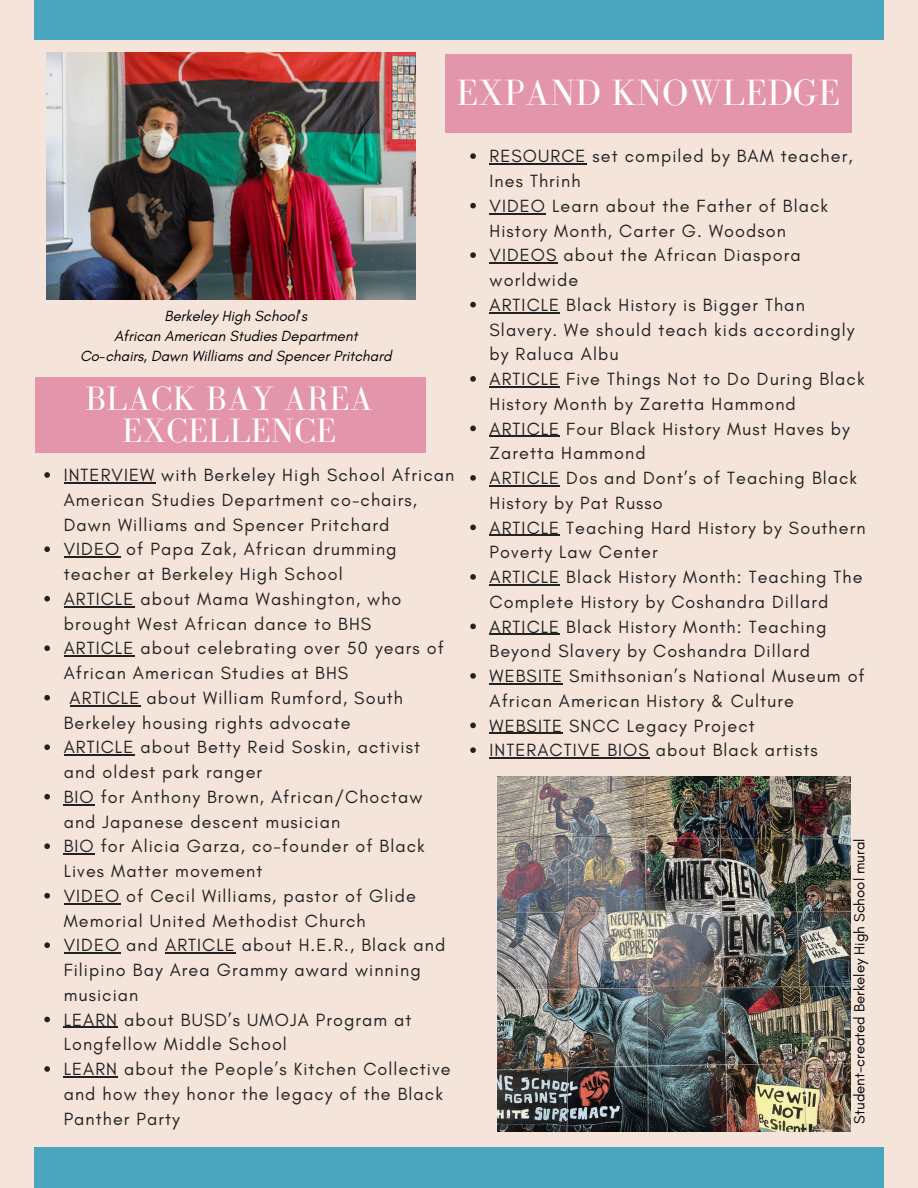
<style>
.page{position:relative;width:918px;height:1188px;background:#f4e4d9}
.page>*{position:absolute;margin:0;border:0;box-sizing:border-box;transform-origin:0 0}
.t1{font:37.65px "Bodoni FLF";letter-spacing:.01em;color:#fff}
.t2{font:34.8px/31.5px "Bodoni FLF";letter-spacing:.01em;color:#fff;text-align:center}
.t3{font:18px/24.8px "Glacial Indifference";letter-spacing:.06em;color:#222}
.t4{font:italic 15px "Glacial Indifference";color:#000}
.t5{font:15px "Glacial Indifference";color:#000}
</style>
<div class="page">
<div style="left:445px;top:54px;width:406px;height:78px;background:#e395ab"></div>
<div style="left:36px;top:378px;width:390px;height:75px;background:#e395ab"></div>
<div style="left:34px;top:1148px;width:850px;height:40px;background:#4aa5bf"></div>
<div style="left:34px;top:0;width:850px;height:40px;background:#4aa5bf"></div>
<img style="left:46px;top:53px;width:369px;height:246px">
<svg style="left:470px;top:153px;width:6px;height:6px"></svg>
<hr style="left:490px;top:163px;width:97px;height:2px;background:#222">
<svg style="left:470px;top:203px;width:6px;height:5px"></svg>
<hr style="left:490px;top:213px;width:56px;height:1px;background:#222">
<svg style="left:470px;top:252px;width:6px;height:6px"></svg>
<hr style="left:490px;top:262px;width:68px;height:2px;background:#222">
<svg style="left:470px;top:302px;width:6px;height:5px"></svg>
<hr style="left:490px;top:312px;width:70px;height:1px;background:#222">
<svg style="left:470px;top:376px;width:6px;height:6px"></svg>
<hr style="left:490px;top:386px;width:70px;height:1px;background:#222">
<svg style="left:470px;top:426px;width:6px;height:5px"></svg>
<hr style="left:490px;top:436px;width:70px;height:1px;background:#222">
<svg style="left:470px;top:475px;width:6px;height:6px"></svg>
<hr style="left:490px;top:485px;width:70px;height:1px;background:#222">
<svg style="left:470px;top:525px;width:6px;height:5px"></svg>
<hr style="left:490px;top:535px;width:70px;height:1px;background:#222">
<svg style="left:470px;top:574px;width:6px;height:6px"></svg>
<hr style="left:490px;top:584px;width:70px;height:1px;background:#222">
<svg style="left:470px;top:624px;width:6px;height:5px"></svg>
<hr style="left:490px;top:634px;width:70px;height:1px;background:#222">
<svg style="left:470px;top:673px;width:6px;height:6px"></svg>
<hr style="left:490px;top:683px;width:73px;height:1px;background:#222">
<svg style="left:470px;top:723px;width:6px;height:5px"></svg>
<hr style="left:490px;top:733px;width:73px;height:1px;background:#222">
<svg style="left:470px;top:747px;width:6px;height:6px"></svg>
<hr style="left:490px;top:757px;width:160px;height:2px;background:#222">
<svg style="left:44px;top:472px;width:6px;height:6px"></svg>
<hr style="left:64px;top:482px;width:91px;height:1px;background:#222">
<svg style="left:44px;top:546px;width:6px;height:6px"></svg>
<hr style="left:64px;top:557px;width:56px;height:1px;background:#222">
<svg style="left:44px;top:596px;width:6px;height:6px"></svg>
<hr style="left:64px;top:606px;width:70px;height:1px;background:#222">
<svg style="left:44px;top:645px;width:6px;height:6px"></svg>
<hr style="left:64px;top:656px;width:70px;height:1px;background:#222">
<svg style="left:44px;top:695px;width:6px;height:6px"></svg>
<hr style="left:70px;top:705px;width:70px;height:1px;background:#222">
<svg style="left:44px;top:744px;width:6px;height:6px"></svg>
<hr style="left:64px;top:755px;width:70px;height:1px;background:#222">
<svg style="left:44px;top:794px;width:6px;height:6px"></svg>
<hr style="left:64px;top:804px;width:31px;height:1px;background:#222">
<svg style="left:44px;top:843px;width:6px;height:6px"></svg>
<hr style="left:64px;top:854px;width:31px;height:1px;background:#222">
<svg style="left:44px;top:893px;width:6px;height:6px"></svg>
<hr style="left:64px;top:903px;width:56px;height:1px;background:#222">
<svg style="left:44px;top:942px;width:6px;height:6px"></svg>
<hr style="left:64px;top:953px;width:56px;height:1px;background:#222">
<hr style="left:165px;top:953px;width:71px;height:1px;background:#222">
<svg style="left:44px;top:1017px;width:6px;height:5px"></svg>
<hr style="left:64px;top:1027px;width:54px;height:1px;background:#222">
<svg style="left:44px;top:1066px;width:6px;height:6px"></svg>
<hr style="left:64px;top:1076px;width:54px;height:1px;background:#222">
<img style="left:498px;top:776px;width:353px;height:356px">
<p class="t1" style="left:456px;top:72px;width:385px">EXPAND KNOWLEDGE</p>
<p class="t4" style="left:165px;top:306px;width:144px">Berkeley High School's</p>
<p class="t4" style="left:114px;top:327px;width:245px">African American Studies Department</p>
<p class="t4" style="left:80px;top:347px;width:313px">Co-chairs, Dawn Williams and Spencer Pritchard</p>
<p class="t2" style="left:85px;top:383px;width:289px">BLACK BAY AREA<br>EXCELLENCE</p>
<p class="t3" style="left:64px;top:462px;width:392px">INTERVIEW with Berkeley High School African<br>American Studies Department co-chairs,<br>Dawn Williams and Spencer Pritchard</p>
<p class="t3" style="left:64px;top:537px;width:334px">VIDEO of Papa Zak, African drumming teacher at Berkeley High School</p>
<p class="t3" style="left:64px;top:586px;width:339px">ARTICLE about Mama Washington, who brought West African dance to BHS</p>
<p class="t3" style="left:64px;top:636px;width:382px">ARTICLE about celebrating over 50 years of<br>African American Studies at BHS</p>
<p class="t3" style="left:64px;top:685px;width:341px;text-indent:6px">ARTICLE about William Rumford, South<br>Berkeley housing rights advocate</p>
<p class="t3" style="left:64px;top:735px;width:358px">ARTICLE about Betty Reid Soskin, activist and oldest park ranger</p>
<p class="t3" style="left:64px;top:784px;width:360px">BIO for Anthony Brown, African/Choctaw and Japanese descent musician</p>
<p class="t3" style="left:64px;top:834px;width:363px">BIO for Alicia Garza, co-founder of Black<br>Lives Matter movement</p>
<p class="t3" style="left:64px;top:883px;width:354px">VIDEO of Cecil Williams, pastor of Glide<br>Memorial United Methodist Church</p>
<p class="t3" style="left:64px;top:933px;width:383px">VIDEO and ARTICLE about H.E.R., Black and<br>Filipino Bay Area Grammy award winning musician</p>
<p class="t3" style="left:64px;top:1007px;width:349px">LEARN about BUSD’s UMOJA Program at<br>Longfellow Middle School</p>
<p class="t3" style="left:64px;top:1056px;width:389px">LEARN about the People’s Kitchen Collective and how they honor the legacy of the Black<br>Panther Party</p>
<p class="t3" style="left:490px;top:144px;width:364px">RESOURCE set compiled by BAM teacher,<br>Ines Thrinh</p>
<p class="t3" style="left:490px;top:193px;width:340px">VIDEO Learn about the Father of Black<br>History Month, Carter G. Woodson</p>
<p class="t3" style="left:490px;top:243px;width:313px">VIDEOS about the African Diaspora worldwide</p>
<p class="t3" style="left:490px;top:292px;width:366px">ARTICLE Black History is Bigger Than<br>Slavery. We should teach kids accordingly by Raluca Albu</p>
<p class="t3" style="left:490px;top:366px;width:377px">ARTICLE Five Things Not to Do During Black<br>History Month by Zaretta Hammond</p>
<p class="t3" style="left:490px;top:416px;width:362px">ARTICLE Four Black History Must Haves by<br>Zaretta Hammond</p>
<p class="t3" style="left:490px;top:465px;width:369px">ARTICLE Dos and Dont’s of Teaching Black<br>History by Pat Russo</p>
<p class="t3" style="left:490px;top:515px;width:377px">ARTICLE Teaching Hard History by Southern<br>Poverty Law Center</p>
<p class="t3" style="left:490px;top:564px;width:374px">ARTICLE Black History Month: Teaching The<br>Complete History by Coshandra Dillard</p>
<p class="t3" style="left:490px;top:614px;width:338px">ARTICLE Black History Month: Teaching<br>Beyond Slavery by Coshandra Dillard</p>
<p class="t3" style="left:490px;top:663px;width:377px">WEBSITE Smithsonian’s National Museum of<br>African American History &amp; Culture</p>
<p class="t3" style="left:490px;top:713px;width:267px">WEBSITE SNCC Legacy Project</p>
<p class="t3" style="left:490px;top:738px;width:330px">INTERACTIVE BIOS about Black artists</p>
<p class="t5" style="left:850px;top:1124px;width:286px;rotate:-90deg">Student-created Berkeley High School mural</p>
</div>
